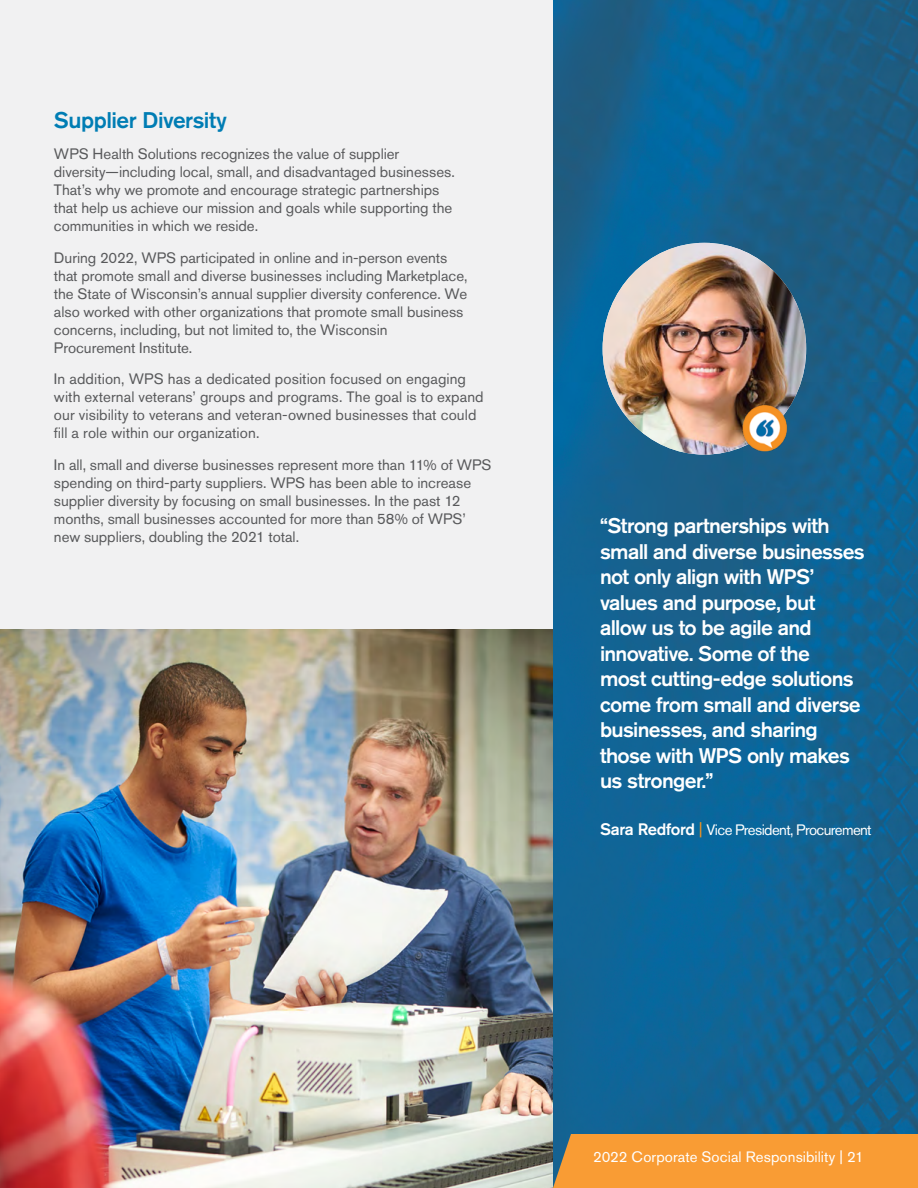
<style>
.page{position:relative;width:918px;height:1188px;background:#fff}
.page>*{position:absolute;margin:0;border:0;box-sizing:border-box;transform-origin:0 0}
.Healdline_2{font:500 22.5px "Akzidenz Grotesk BE";letter-spacing:-.02em;color:#007db4}
.Body{font:500 21px/25.5px "Akzidenz Grotesk BE";letter-spacing:-.035em;color:#fff}
.Body-2{font:15px/18px "Akzidenz Grotesk BE";color:#58595b}
.Body-3{font:15px "Akzidenz Grotesk BE";letter-spacing:-.04em;color:#fff}
.Body-4{font:15px "Akzidenz Grotesk BE";letter-spacing:-.005em;color:#fff}
.s1{font-weight:500;font-size:16.5px}
.s2{font-size:16.5px;color:#f7921e}
</style>
<div class="page">
<img style="left:553px;top:0;width:365px;height:1134px">
<div style="left:0;top:0;width:553px;height:735px;background:#f1f1f2"></div>
<img style="left:0;top:630px;width:553px;height:558px">
<img style="left:603px;top:243px;width:203px;height:212px">
<img style="left:736px;top:400px;width:59px;height:57px">
<div style="left:553px;top:1134px;width:365px;height:54px;background:#f99c34"></div>
<p class="Healdline_2" style="left:54px;top:106px;width:175px">Supplier Diversity</p>
<p class="Body-2" style="left:54px;top:145px;width:403px">WPS Health Solutions recognizes the value of supplier diversity—including local, small, and disadvantaged businesses.<br>That’s why we promote and encourage strategic partnerships that help us achieve our mission and goals while supporting the communities in which we reside.</p>
<p class="Body-2" style="left:54px;top:248px;width:415px">During 2022, WPS participated in online and in-person events that promote small and diverse businesses including Marketplace, the State of Wisconsin’s annual supplier diversity conference. We also worked with other organizations that promote small business concerns, including, but not limited to, the Wisconsin Procurement Institute.</p>
<p class="Body-2" style="left:54px;top:370px;width:431px">In addition, WPS has a dedicated position focused on engaging with external veterans’ groups and programs. The goal is to expand our visibility to veterans and veteran-owned businesses that could fill a role within our organization.</p>
<p class="Body-2" style="left:54px;top:455px;width:439px">In all, small and diverse businesses represent more than 11% of WPS spending on third-party suppliers. WPS has been able to increase supplier diversity by focusing on small businesses. In the past 12 months, small businesses accounted for more than 58% of WPS’ new suppliers, doubling the 2021 total.</p>
<p class="Body" style="left:600px;top:513px;width:266px">“Strong partnerships with small and diverse businesses not only align with WPS’ values and purpose, but allow us to be agile and innovative. Some of the<br>most cutting-edge solutions come from small and diverse businesses, and sharing those with WPS only makes us stronger.”</p>
<p class="Body-3" style="left:600px;top:821px;width:273px"><span class="s1">Sara Redford</span> <span class="s2">|</span> Vice President, Procurement</p>
<p class="Body-4" style="left:593px;top:1148px;width:272px">2022 Corporate Social Responsibility | 21</p>
</div>
